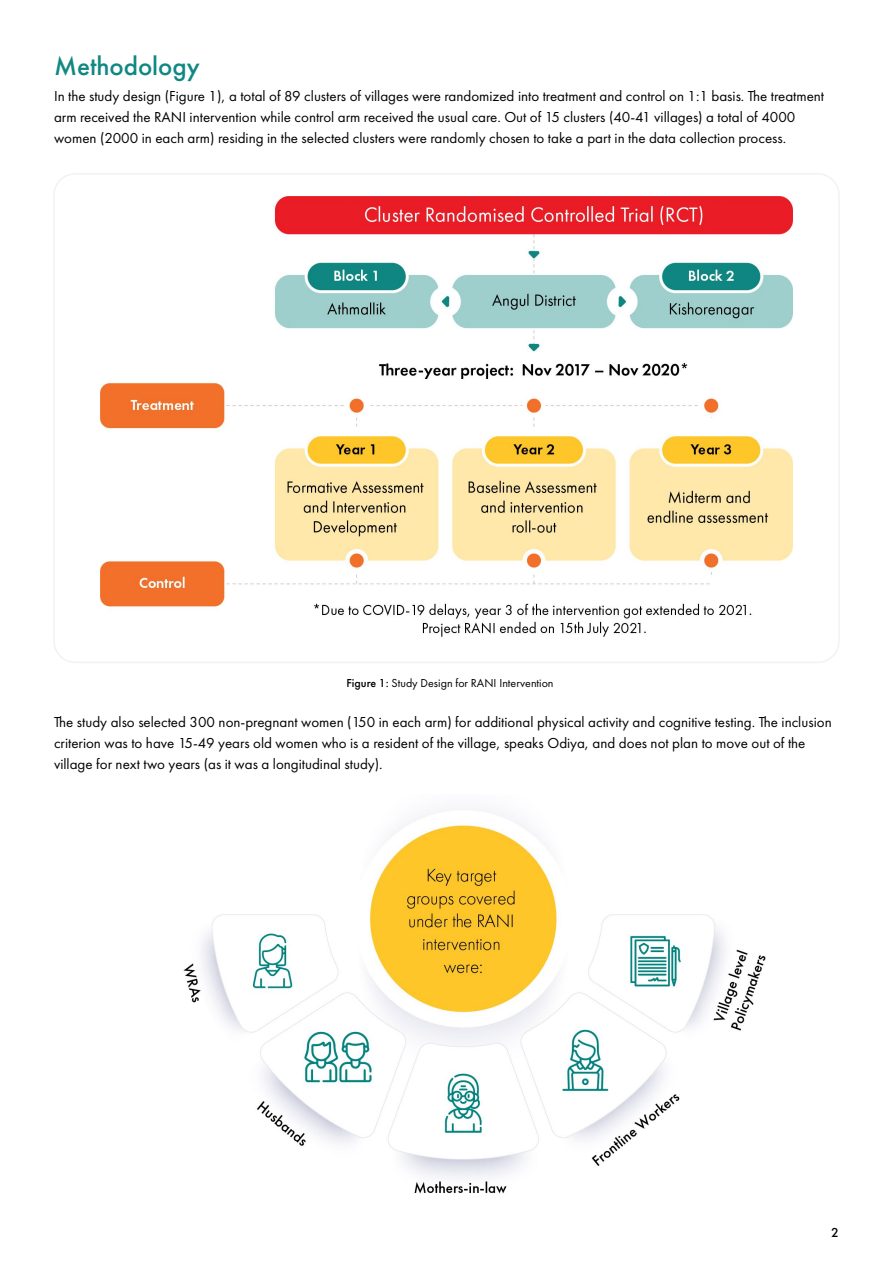
<style>
.page{position:relative;width:893px;height:1263px;background:#fff}
.page>*{position:absolute;margin:0;border:0;box-sizing:border-box;transform-origin:0 0}
.t1{font:500 27px "Futura PT";color:#108882}
.t2{font:15px/21px "Futura PT";color:#000}
.t3{font:500 13.5px "Futura PT";color:#000}
.t4{font:12px "Futura PT";color:#000}
.s1{font-weight:500}
</style>
<div class="page">
<img style="left:183px;top:808px;width:583px;height:386px">
<img style="left:100px;top:197px;width:693px;height:440px">
<h1 class="t1" style="left:54px;top:49px;width:147px">Methodology</h1>
<p class="t2" style="left:54px;top:85px;width:772px">In the study design (Figure 1), a total of 89 clusters of villages were randomized into treatment and control on 1:1 basis. The treatment arm received the RANI intervention while control arm received the usual care. Out of 15 clusters (40-41 villages) a total of 4000 women (2000 in each arm) residing in the selected clusters were randomly chosen to take a part in the data collection process.</p>
<p class="t4" style="left:347px;top:676px;width:209px"><span class="s1">Figure 1:</span> Study Design for RANI Intervention</p>
<p class="t2" style="left:54px;top:712px;width:779px">The study also selected 300 non-pregnant women (150 in each arm) for additional physical activity and cognitive testing. The inclusion criterion was to have 15-49 years old women who is a resident of the village, speaks Odiya, and does not plan to move out of the village for next two years (as it was a longitudinal study).</p>
<p class="t3" style="left:831px;top:1224px;width:9px">2</p>
</div>
